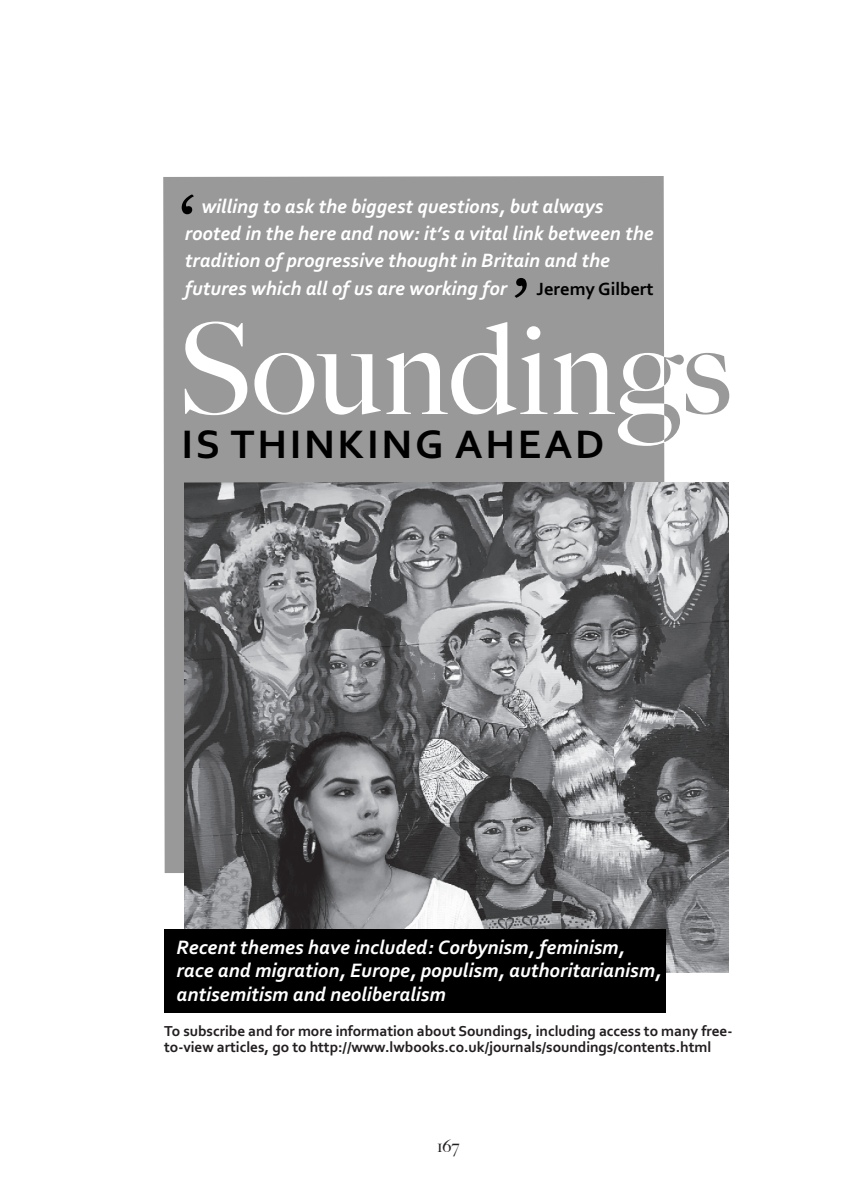
<style>
.page{position:relative;width:844px;height:1191px;background:#fff}
.page>*{position:absolute;margin:0;border:0;box-sizing:border-box;transform-origin:0 0}
.t1{font:italic 700 81.2px "Berkeley LT";color:#000}
.t2{font:700 41.82px "Corbel";letter-spacing:.06em;color:#000}
.t3{font:italic 700 20.47px/23.3px "Corbel";color:#fff}
.t4{font:italic 700 20.3px/27.1px "Corbel";color:#fff}
.t5{font:700 18.55px "Corbel";color:#000}
._19_page_nos{font:17.5px "Big Caslon";color:#231f20}
.t6{font:700 15.22px/16.8px "Corbel";color:#231f20}
</style>
<div class="page">
<svg style="left:163px;top:176px;width:566px;height:697px;fill:#999"></svg>
<img style="left:185px;top:482px;width:543px;height:490px">
<div style="left:164px;top:929px;width:501px;height:83px;background:#000"></div>
<p class="t1" style="left:177px;top:179px;width:18px">‘</p>
<p class="t4" style="left:185px;top:192px;width:470px;text-indent:17px">willing to ask the biggest questions, but always rooted in the here and now: it’s a vital link between the tradition of progressive thought in Britain and the futures which all of us are working for</p>
<p class="t1" style="left:510px;top:262px;width:18px">’</p>
<p class="t5" style="left:536px;top:277px;width:118px">Jeremy Gilbert</p>
<p class="t2" style="left:181px;top:418px;width:424px">IS THINKING AHEAD</p>
<p class="t3" style="left:177px;top:935px;width:486px">Recent themes have included: Corbynism, feminism, race and migration, Europe, populism, authoritarianism, antisemitism and neoliberalism</p>
<p class="t6" style="left:164px;top:1021px;width:569px">To subscribe and for more information about Soundings, including access to many free&shy;to-view articles, go to http://www.lwbooks.co.uk/journals/soundings/contents.html</p>
<p class="_19_page_nos" style="left:437px;top:1136px;width:24px">167</p>
</div>
